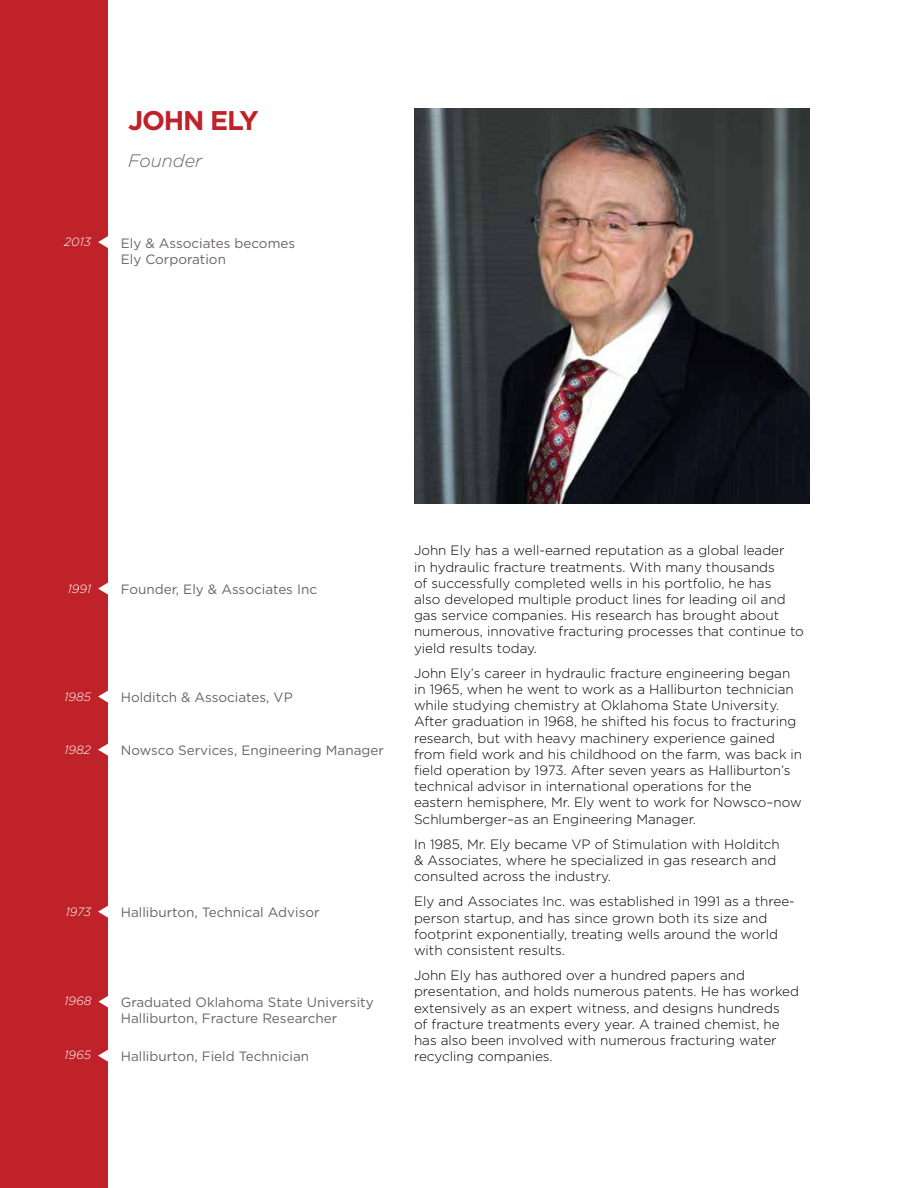
<style>
.page{position:relative;width:918px;height:1188px;background:#fff}
.page>*{position:absolute;margin:0;border:0;box-sizing:border-box;transform-origin:0 0}
.t1{font:700 27px "Gotham HTF";letter-spacing:-.045em;color:#bf2228}
.t2{font:italic 300 18px "Gotham HTF";color:#6a6463}
.t3{font:300 13.5px/16.2px "Gotham HTF";color:#000}
.t4{font:13.5px/16.2px "Gotham HTF";color:#6a6463}
.t5{font:italic 300 12px "Gotham HTF";color:#fff}
</style>
<div class="page">
<div style="left:0;top:0;width:108px;height:1188px;background:#bf2228"></div>
<img style="left:414px;top:108px;width:396px;height:396px">
<svg style="left:98px;top:236px;width:10px;height:12px"></svg>
<svg style="left:98px;top:582px;width:10px;height:13px"></svg>
<svg style="left:98px;top:690px;width:10px;height:13px"></svg>
<svg style="left:98px;top:905px;width:10px;height:13px"></svg>
<svg style="left:98px;top:1049px;width:10px;height:13px"></svg>
<svg style="left:98px;top:996px;width:10px;height:12px"></svg>
<svg style="left:98px;top:743px;width:10px;height:13px"></svg>
<p class="t5" style="left:64px;top:235px;width:28px">2013</p>
<h1 class="t1" style="left:128px;top:105px;width:132px">JOHN ELY</h1>
<h2 class="t2" style="left:128px;top:151px;width:76px">Founder</h2>
<p class="t4" style="left:121px;top:235px;width:176px">Ely &amp; Associates becomes<br>Ely Corporation</p>
<p class="t5" style="left:68px;top:582px;width:25px">1991</p>
<p class="t4" style="left:121px;top:581px;width:198px">Founder, Ely &amp; Associates Inc</p>
<p class="t5" style="left:64px;top:690px;width:28px">1985</p>
<p class="t5" style="left:65px;top:744px;width:28px">1982</p>
<p class="t4" style="left:121px;top:689px;width:173px">Holditch &amp; Associates, VP</p>
<p class="t4" style="left:121px;top:742px;width:265px">Nowsco Services, Engineering Manager</p>
<p class="t5" style="left:66px;top:905px;width:27px">1973</p>
<p class="t4" style="left:121px;top:904px;width:200px">Halliburton, Technical Advisor</p>
<p class="t5" style="left:64px;top:995px;width:29px">1968</p>
<p class="t5" style="left:64px;top:1049px;width:28px">1965</p>
<p class="t4" style="left:121px;top:994px;width:254px">Graduated Oklahoma State University<br>Halliburton, Fracture Researcher</p>
<p class="t4" style="left:121px;top:1048px;width:190px">Halliburton, Field Technician</p>
<p class="t3" style="left:414px;top:542px;width:391px">John Ely has a well-earned reputation as a global leader<br>in hydraulic fracture treatments. With many thousands<br>of successfully completed wells in his portfolio, he has<br>also developed multiple product lines for leading oil and gas service companies. His research has brought about numerous, innovative fracturing processes that continue to yield results today.</p>
<p class="t3" style="left:414px;top:665px;width:390px">John Ely’s career in hydraulic fracture engineering began in 1965, when he went to work as a Halliburton technician while studying chemistry at Oklahoma State University.<br>After graduation in 1968, he shifted his focus to fracturing research, but with heavy machinery experience gained from field work and his childhood on the farm, was back in field operation by 1973. After seven years as Halliburton’s technical advisor in international operations for the eastern hemisphere, Mr. Ely went to work for Nowsco–now Schlumberger–as an Engineering Manager.</p>
<p class="t3" style="left:414px;top:836px;width:367px">In 1985, Mr. Ely became VP of Stimulation with Holditch &amp; Associates, where he specialized in gas research and consulted across the industry.</p>
<p class="t3" style="left:414px;top:893px;width:382px">Ely and Associates Inc. was established in 1991 as a three&shy;person startup, and has since grown both its size and footprint exponentially, treating wells around the world with consistent results.</p>
<p class="t3" style="left:414px;top:967px;width:387px">John Ely has authored over a hundred papers and presentation, and holds numerous patents. He has worked extensively as an expert witness, and designs hundreds<br>of fracture treatments every year. A trained chemist, he has also been involved with numerous fracturing water recycling companies.</p>
</div>
